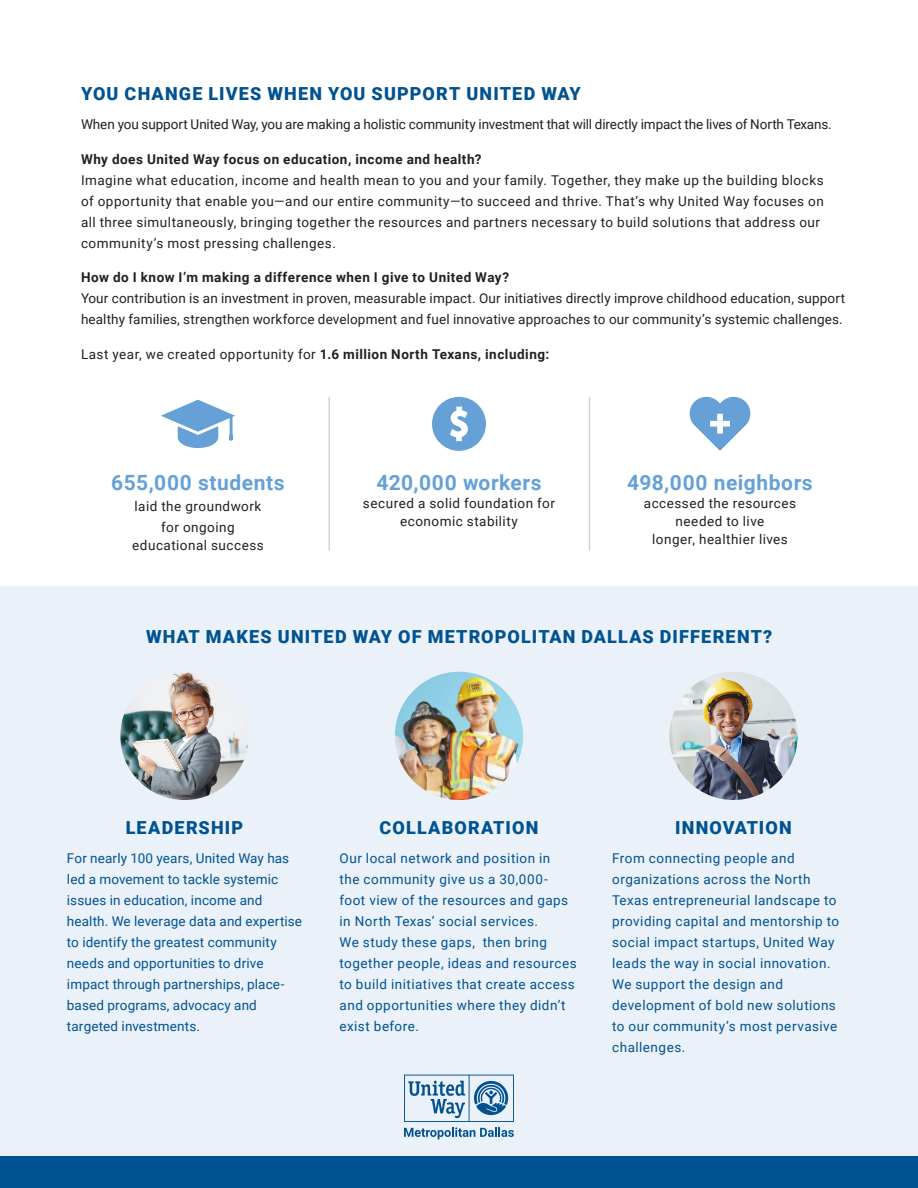
<style>
.page{position:relative;width:918px;height:1188px;background:#fff}
.page>*{position:absolute;margin:0;border:0;box-sizing:border-box;transform-origin:0 0}
.t1{font:700 21px "Roboto";letter-spacing:.025em;color:#65a1d6}
.t2{font:900 18px "Roboto";letter-spacing:.065em;color:#015290}
.t3{font:13.5px/21px "Roboto";letter-spacing:.03em;color:#231f20;text-align:center}
.t4{font:13.5px/21px "Roboto";letter-spacing:.03em;color:#015290}
.t5{font:13.5px/21px "Roboto";letter-spacing:.01em;color:#231f20}
.t6{font:13.5px/21px "Roboto";letter-spacing:.01em;color:#015290}
.t7{font:13.5px "Roboto";letter-spacing:-.01em;color:#231f20}
.s1{font-weight:700}
</style>
<div class="page">
<div style="left:0;top:586px;width:918px;height:602px;background:#eaf1f9"></div>
<img style="left:120px;top:672px;width:129px;height:128px;border-radius:64px">
<img style="left:395px;top:672px;width:128px;height:128px;border-radius:64px">
<img style="left:669px;top:672px;width:129px;height:128px;border-radius:64px">
<svg style="left:161px;top:400px;width:74px;height:48px"></svg>
<svg style="left:689px;top:396px;width:62px;height:55px"></svg>
<svg style="left:432px;top:397px;width:54px;height:54px"></svg>
<hr style="left:328px;top:397px;width:2px;height:154px;background:#d1d2d4">
<hr style="left:589px;top:397px;width:1px;height:154px;background:#d1d2d4">
<div style="left:0;top:1157px;width:918px;height:31px;background:#015290"></div>
<svg style="left:404px;top:1075px;width:110px;height:64px"></svg>
<p class="t2" style="left:81px;top:81px;width:501px">YOU CHANGE LIVES WHEN YOU SUPPORT UNITED WAY</p>
<p class="t7" style="left:81px;top:115px;width:752px">When you support United Way, you are making a holistic community investment that will directly impact the lives of North Texans.</p>
<p class="t3" style="left:81px;top:148px;width:744px;text-align:left"><span class="s1">Why does United Way focus on education, income and health?<br></span>Imagine what education, income and health mean to you and your family. Together, they make up the building blocks of opportunity that enable you—and our entire community—to succeed and thrive. That’s why United Way focuses on all three simultaneously, bringing together the resources and partners necessary to build solutions that address our community’s most pressing challenges.</p>
<p class="t5" style="left:81px;top:266px;width:766px"><span class="s1">How do I know I’m making a difference when I give to United Way?<br></span>Your contribution is an investment in proven, measurable impact. Our initiatives directly improve childhood education, support healthy families, strengthen workforce development and fuel innovative approaches to our community’s systemic challenges.</p>
<p class="t3" style="left:81px;top:343px;width:470px">Last year, we created opportunity for <span class="s1">1.6 million North Texans, including:</span></p>
<p class="t1" style="left:111px;top:467px;width:175px">655,000 students</p>
<p class="t3" style="left:135px;top:495px;width:128px">laid the groundwork for ongoing</p>
<p class="t3" style="left:132px;top:534px;width:133px">educational success</p>
<p class="t1" style="left:376px;top:467px;width:167px">420,000 workers</p>
<p class="t3" style="left:363px;top:493px;width:194px;line-height:18px">secured a solid foundation for economic stability</p>
<p class="t1" style="left:627px;top:467px;width:187px">498,000 neighbors</p>
<p class="t3" style="left:644px;top:492px;width:154px">accessed the resources</p>
<p class="t3" style="left:652px;top:511px;width:137px;line-height:18px">needed to live<br>longer, healthier lives</p>
<p class="t2" style="left:146px;top:624px;width:628px">WHAT MAKES UNITED WAY OF METROPOLITAN DALLAS DIFFERENT?</p>
<p class="t2" style="left:126px;top:815px;width:119px">LEADERSHIP</p>
<p class="t2" style="left:380px;top:815px;width:160px">COLLABORATION</p>
<p class="t2" style="left:675px;top:815px;width:118px">INNOVATION</p>
<p class="t6" style="left:67px;top:848px;width:237px">For nearly 100 years, United Way has led a movement to tackle systemic issues in education, income and health. We leverage data and expertise to identify the greatest community needs and opportunities to drive impact through partnerships, place&shy;based programs, advocacy and targeted investments.</p>
<p class="t4" style="left:340px;top:848px;width:239px">Our local network and position in<br>the community give us a 30,000- foot view of the resources and gaps in North Texas’ social services.<br>We study these gaps, then bring together people, ideas and resources to build initiatives that create access and opportunities where they didn’t exist before.</p>
<p class="t4" style="left:612px;top:848px;width:229px">From connecting people and organizations across the North<br>Texas entrepreneurial landscape to providing capital and mentorship to social impact startups, United Way leads the way in social innovation.<br>We support the design and development of bold new solutions to our community’s most pervasive challenges.</p>
</div>
